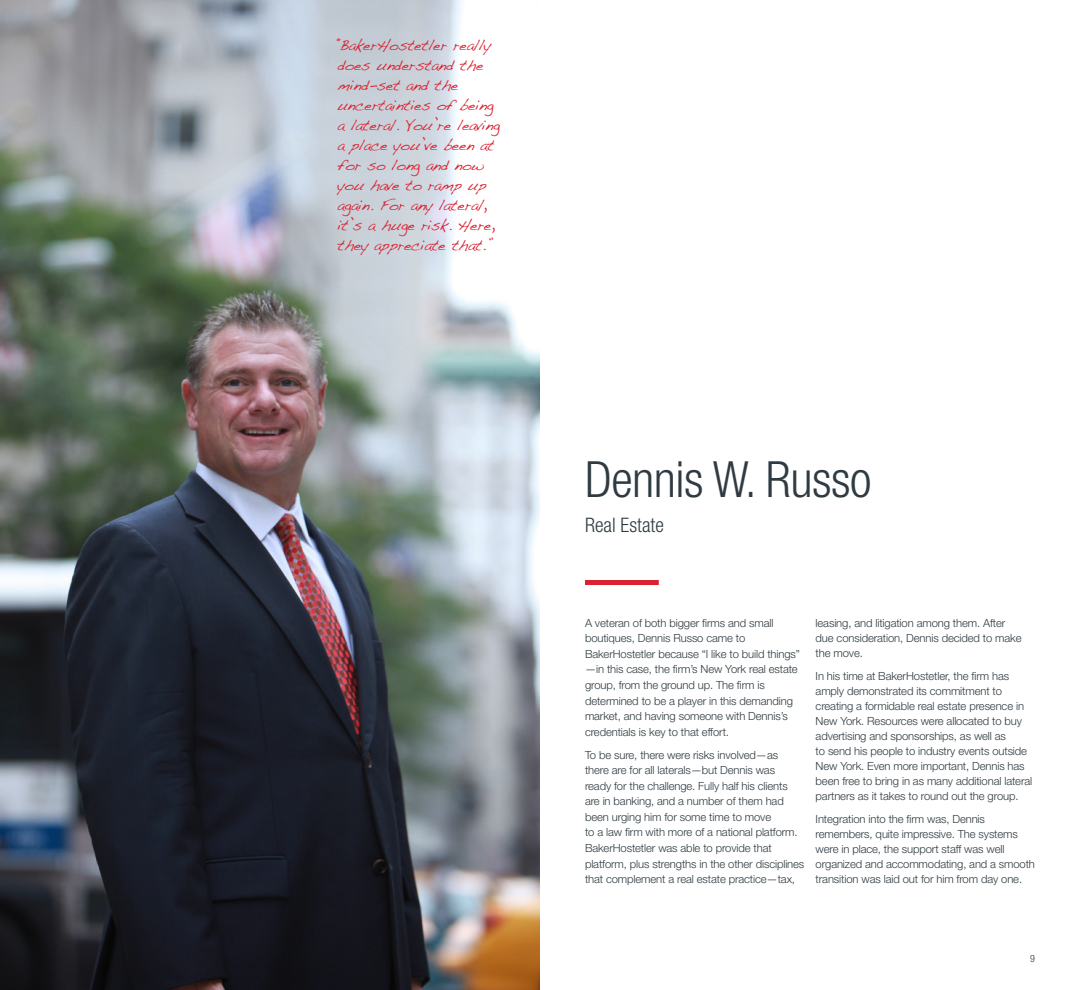
<style>
.page{position:relative;width:1080px;height:990px;background:#fff}
.page>*{position:absolute;margin:0;border:0;box-sizing:border-box;transform-origin:0 0}
.t1{font:300 condensed 50px "Helvetica Neue LT Std";letter-spacing:-.01em;color:#2f3b41}
.t2{font:300 condensed 20px "Helvetica Neue LT Std";color:#2f3b41}
.t3{font:15px/20px "Handwriting Dakota";letter-spacing:-.01em;color:#db2230}
.t4{font:300 11.25px/15.5px "Helvetica Neue LT Std";letter-spacing:-.01em;color:#2f3b41}
.t5{font:300 condensed 10px "Helvetica Neue LT Std";color:#2f3b41}
</style>
<div class="page">
<img style="left:0;top:0;width:540px;height:990px">
<div style="left:585px;top:580px;width:74px;height:5px;background:#db2230"></div>
<p class="t3" style="left:338px;top:35px;width:164px">“BakerHostetler really does understand the mind-set and the uncertainties of being a lateral. You’re leaving a place you’ve been at for so long and now you have to ramp up again. For any lateral, it’s a huge risk. Here, they appreciate that.”</p>
<p class="t1" style="left:585px;top:451px;width:288px">Dennis W. Russo</p>
<p class="t2" style="left:585px;top:513px;width:80px">Real Estate</p>
<p class="t4" style="left:585px;top:615px;width:217px">A veteran of both bigger firms and small boutiques, Dennis Russo came to BakerHostetler because “I like to build things” —in this case, the firm’s New York real estate group, from the ground up. The firm is determined to be a player in this demanding market, and having someone with Dennis’s credentials is key to that effort.</p>
<p class="t4" style="left:585px;top:747px;width:221px">To be sure, there were risks involved—as there are for all laterals—but Dennis was<br>ready for the challenge. Fully half his clients are in banking, and a number of them had been urging him for some time to move<br>to a law firm with more of a national platform.<br>BakerHostetler was able to provide that platform, plus strengths in the other disciplines that complement a real estate practice—tax,</p>
<p class="t4" style="left:816px;top:615px;width:207px;line-height:15.1px">leasing, and litigation among them. After due consideration, Dennis decided to make the move.</p>
<p class="t4" style="left:816px;top:668px;width:218px;line-height:15.1px">In his time at BakerHostetler, the firm has amply demonstrated its commitment to creating a formidable real estate presence in New York. Resources were allocated to buy advertising and sponsorships, as well as<br>to send his people to industry events outside New York. Even more important, Dennis has been free to bring in as many additional lateral partners as it takes to round out the group.</p>
<p class="t4" style="left:816px;top:811px;width:221px;line-height:15.1px">Integration into the firm was, Dennis remembers, quite impressive. The systems were in place, the support staff was well organized and accommodating, and a smooth transition was laid out for him from day one.</p>
<p class="t5" style="left:1030px;top:953px;width:6px">9</p>
</div>
